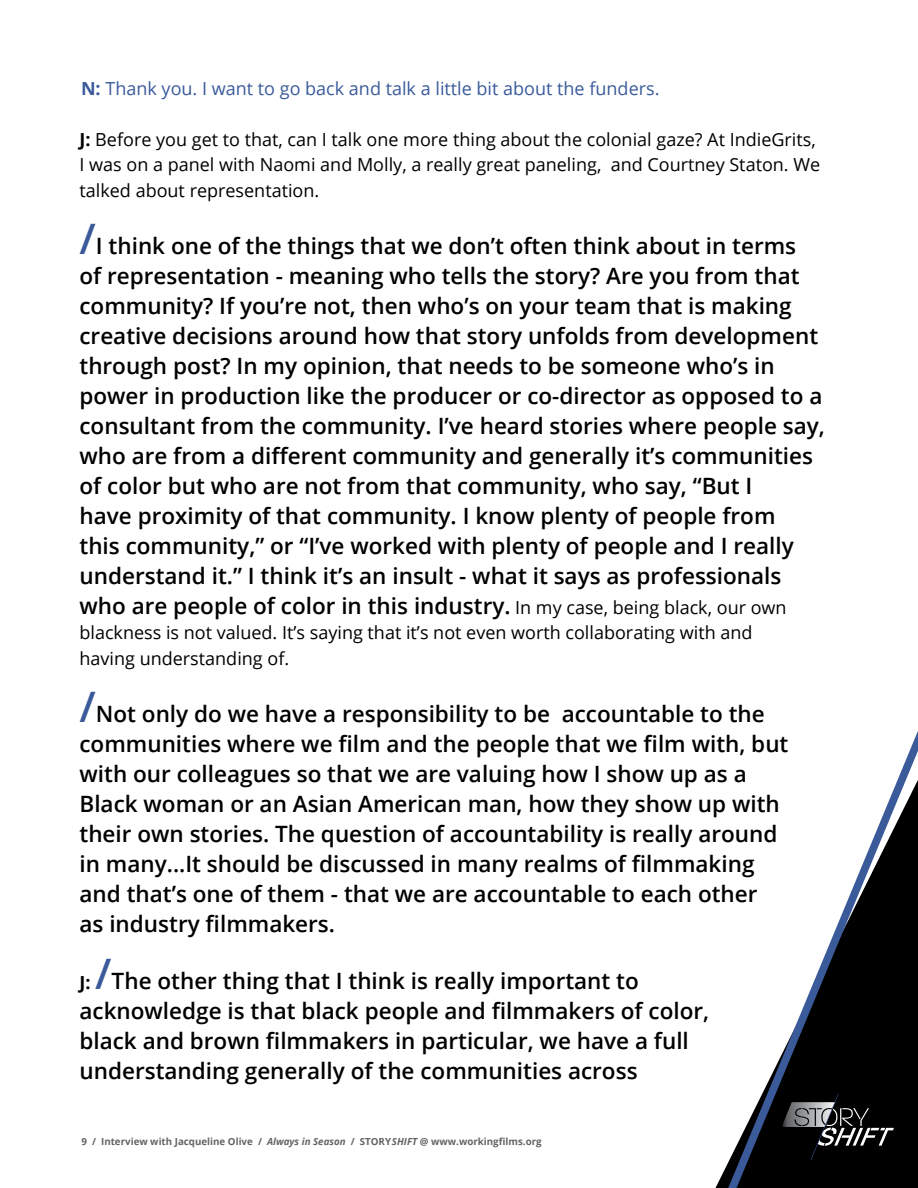
<style>
.page{position:relative;width:918px;height:1188px;background:#fff}
.page>*{position:absolute;margin:0;border:0;box-sizing:border-box;transform-origin:0 0}
.t1{font:600 22.5px/30px "Open Sans";color:#000}
.t2{font:18px/25.5px "Open Sans";color:#000}
.t3{font:18px "Open Sans";color:#3a5a9a}
.t4{font:700 18px "Open Sans";color:#000}
.t5{font:700 9.75px "Open Sans";color:#636466}
.s1{font-weight:700}
.s2{font-size:42px;color:#3a5a9a}
.s3{font-weight:400;font-size:18px}
.s4{font-style:italic}
</style>
<div class="page">
<svg style="left:723px;top:731px;width:195px;height:457px"></svg>
<p class="t3" style="left:81px;top:76px;width:580px"><span class="s1">N:</span> Thank you. I want to go back and talk a little bit about the funders.</p>
<p class="t2" style="left:80px;top:126px;width:742px"><span class="s1">J:</span> Before you get to that, can I talk one more thing about the colonial gaze? At IndieGrits,<br>I was on a panel with Naomi and Molly, a really great paneling, and Courtney Staton. We talked about representation.</p>
<p class="t1" style="left:80px;top:230px;width:747px"><span class="s2">/</span>I think one of the things that we don’t often think about in terms<br>of representation - meaning who tells the story? Are you from that community? If you’re not, then who’s on your team that is making creative decisions around how that story unfolds from development through post? In my opinion, that needs to be someone who’s in power in production like the producer or co-director as opposed to a consultant from the community. I’ve heard stories where people say, who are from a different community and generally it’s communities of color but who are not from that community, who say, “But I<br>have proximity of that community. I know plenty of people from<br>this community,” or “I’ve worked with plenty of people and I really understand it.” I think it’s an insult - what it says as professionals who are people of color in this industry. <span class="s3">In my case, being black, our own</span></p>
<p class="t2" style="left:79px;top:620px;width:675px">blackness is not valued. It’s saying that it’s not even worth collaborating with and having understanding of.</p>
<p class="t1" style="left:80px;top:698px;width:710px"><span class="s2">/</span>Not only do we have a responsibility to be accountable to the communities where we film and the people that we film with, but with our colleagues so that we are valuing how I show up as a Black woman or an Asian American man, how they show up with their own stories. The question of accountability is really around in many...It should be discussed in many realms of filmmaking and that’s one of them - that we are accountable to each other<br>as industry filmmakers.</p>
<p class="t4" style="left:80px;top:970px;width:13px">J:</p>
<p class="t1" style="left:80px;top:965px;width:631px;text-indent:16px"><span class="s2">/</span>The other thing that I think is really important to acknowledge is that black people and filmmakers of color, black and brown filmmakers in particular, we have a full understanding generally of the communities across</p>
<p class="t5" style="left:81px;top:1135px;width:462px">9 / Interview with Jacqueline Olive / <span class="s4">Always in Season</span> / STORY<span class="s4">SHIFT</span> @ www.workingfilms.org</p>
</div>
